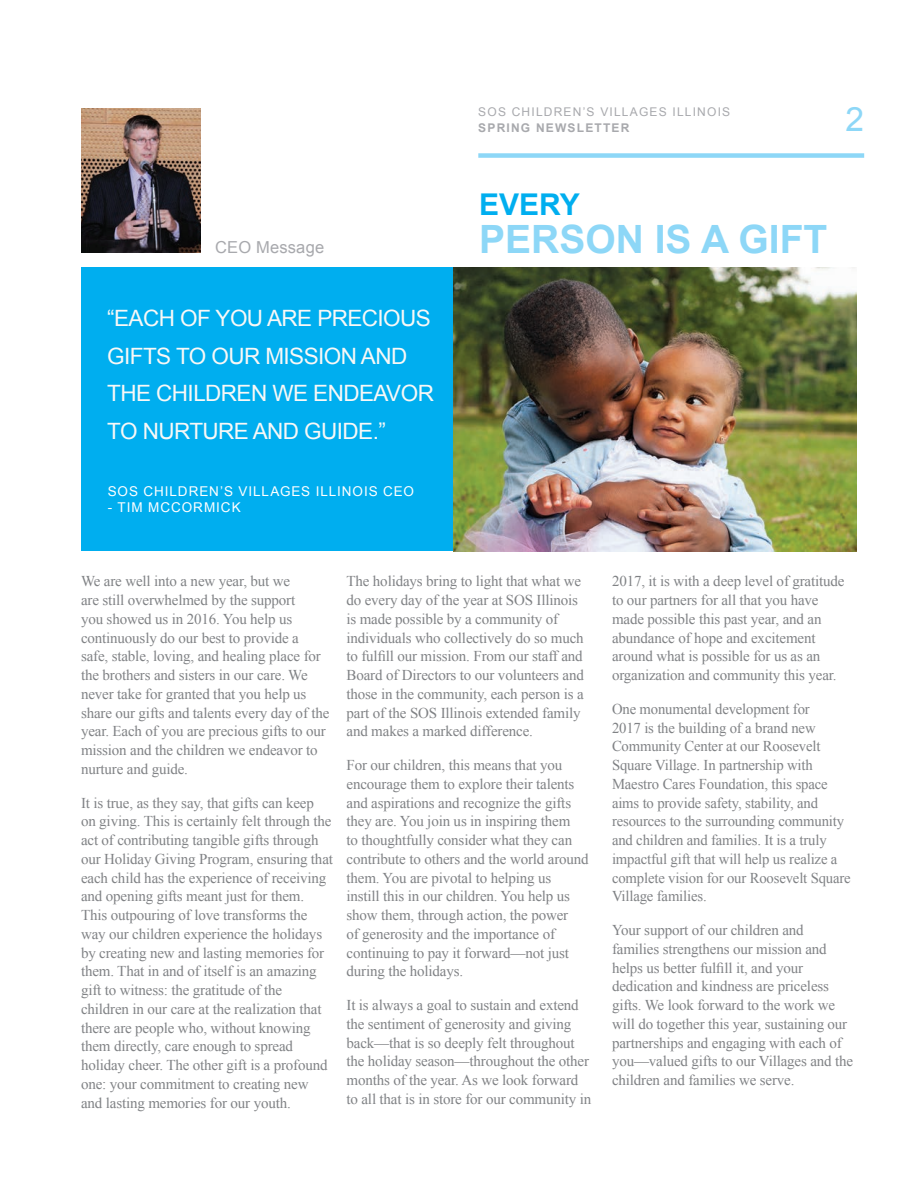
<style>
.page{position:relative;width:918px;height:1188px;background:#fff}
.page>*{position:absolute;margin:0;border:0;box-sizing:border-box;transform-origin:0 0}
.t1{font:700 39px "Arial";color:#8dd7f7}
.t2{font:33.45px "Arial";color:#8dd7f7}
.t3{font:700 30px "Arial";color:#00aeef}
.Paragraph_Style_2{font:22.5px/37.5px "Arial";letter-spacing:-.025em;color:#f8f8f7}
.t4{font:16.5px "Arial";letter-spacing:.01em;color:#a8a9ad}
.Paragraph_Style_1{font:15px/18.8px "Times New Roman";letter-spacing:-.01em;color:#808285}
.t5{font:13.5px "Arial";letter-spacing:.07em;color:#fff}
.t6{font:12px "Arial";letter-spacing:.1em;color:#a8a9ad}
.t7{font:700 12px "Arial";letter-spacing:.1em;color:#a8a9ad}
</style>
<div class="page">
<div style="left:478px;top:153px;width:386px;height:5px;background:#8dd7f7"></div>
<div style="left:81px;top:268px;width:678px;height:283px;background:#00aeef"></div>
<img style="left:453px;top:268px;width:403px;height:283px">
<img style="left:81px;top:109px;width:119px;height:143px">
<p class="t4" style="left:215px;top:236px;width:110px">CEO Message</p>
<p class="Paragraph_Style_2" style="left:107px;top:300px;width:328px">“EACH OF YOU ARE PRECIOUS<br>GIFTS TO OUR MISSION AND<br>THE CHILDREN WE ENDEAVOR<br>TO NURTURE AND GUIDE.”</p>
<p class="t5" style="left:108px;top:483px;width:308px">SOS CHILDREN’S VILLAGES ILLINOIS CEO</p>
<p class="t5" style="left:108px;top:499px;width:134px">- TIM MCCORMICK</p>
<p class="t6" style="left:478px;top:104px;width:253px">SOS CHILDREN’S VILLAGES ILLINOIS</p>
<p class="t7" style="left:478px;top:120px;width:153px">SPRING NEWSLETTER</p>
<p class="t2" style="left:845px;top:97px;width:20px">2</p>
<p class="t3" style="left:479px;top:185px;width:102px">EVERY</p>
<p class="t1" style="left:479px;top:213px;width:350px">PERSON IS A GIFT</p>
<p class="Paragraph_Style_1" style="left:81px;top:572px;width:250px">We are well into a new year, but we<br>are still overwhelmed by the support<br>you showed us in 2016. You help us continuously do our best to provide a safe, stable, loving, and healing place for the brothers and sisters in our care. We never take for granted that you help us share our gifts and talents every day of the year. Each of you are precious gifts to our mission and the children we endeavor to nurture and guide.</p>
<p class="Paragraph_Style_1" style="left:81px;top:793px;width:254px">It is true, as they say, that gifts can keep<br>on giving. This is certainly felt through the act of contributing tangible gifts through our Holiday Giving Program, ensuring that each child has the experience of receiving and opening gifts meant just for them.<br>This outpouring of love transforms the way our children experience the holidays by creating new and lasting memories for them. That in and of itself is an amazing gift to witness: the gratitude of the children in our care at the realization that there are people who, without knowing them directly, care enough to spread holiday cheer. The other gift is a profound one: your commitment to creating new and lasting memories for our youth.</p>
<p class="Paragraph_Style_1" style="left:346px;top:572px;width:239px">The holidays bring to light that what we do every day of the year at SOS Illinois is made possible by a community of individuals who collectively do so much to fulfill our mission. From our staff and Board of Directors to our volunteers and those in the community, each person is a part of the SOS Illinois extended family and makes a marked difference.</p>
<p class="Paragraph_Style_1" style="left:346px;top:755px;width:244px">For our children, this means that you encourage them to explore their talents and aspirations and recognize the gifts they are. You join us in inspiring them<br>to thoughtfully consider what they can contribute to others and the world around them. You are pivotal to helping us<br>instill this in our children. You help us show them, through action, the power<br>of generosity and the importance of continuing to pay it forward—not just during the holidays.</p>
<p class="Paragraph_Style_1" style="left:346px;top:995px;width:246px">It is always a goal to sustain and extend the sentiment of generosity and giving back—that is so deeply felt throughout the holiday season—throughout the other months of the year. As we look forward to all that is in store for our community in</p>
<p class="Paragraph_Style_1" style="left:612px;top:572px;width:234px">2017, it is with a deep level of gratitude to our partners for all that you have made possible this past year, and an abundance of hope and excitement around what is possible for us as an organization and community this year.</p>
<p class="Paragraph_Style_1" style="left:612px;top:699px;width:240px">One monumental development for<br>2017 is the building of a brand new Community Center at our Roosevelt Square Village. In partnership with Maestro Cares Foundation, this space aims to provide safety, stability, and resources to the surrounding community and children and families. It is a truly impactful gift that will help us realize a complete vision for our Roosevelt Square Village families.</p>
<p class="Paragraph_Style_1" style="left:612px;top:920px;width:243px">Your support of our children and families strengthens our mission and helps us better fulfill it, and your dedication and kindness are priceless gifts. We look forward to the work we will do together this year, sustaining our partnerships and engaging with each of you—valued gifts to our Villages and the children and families we serve.</p>
</div>
